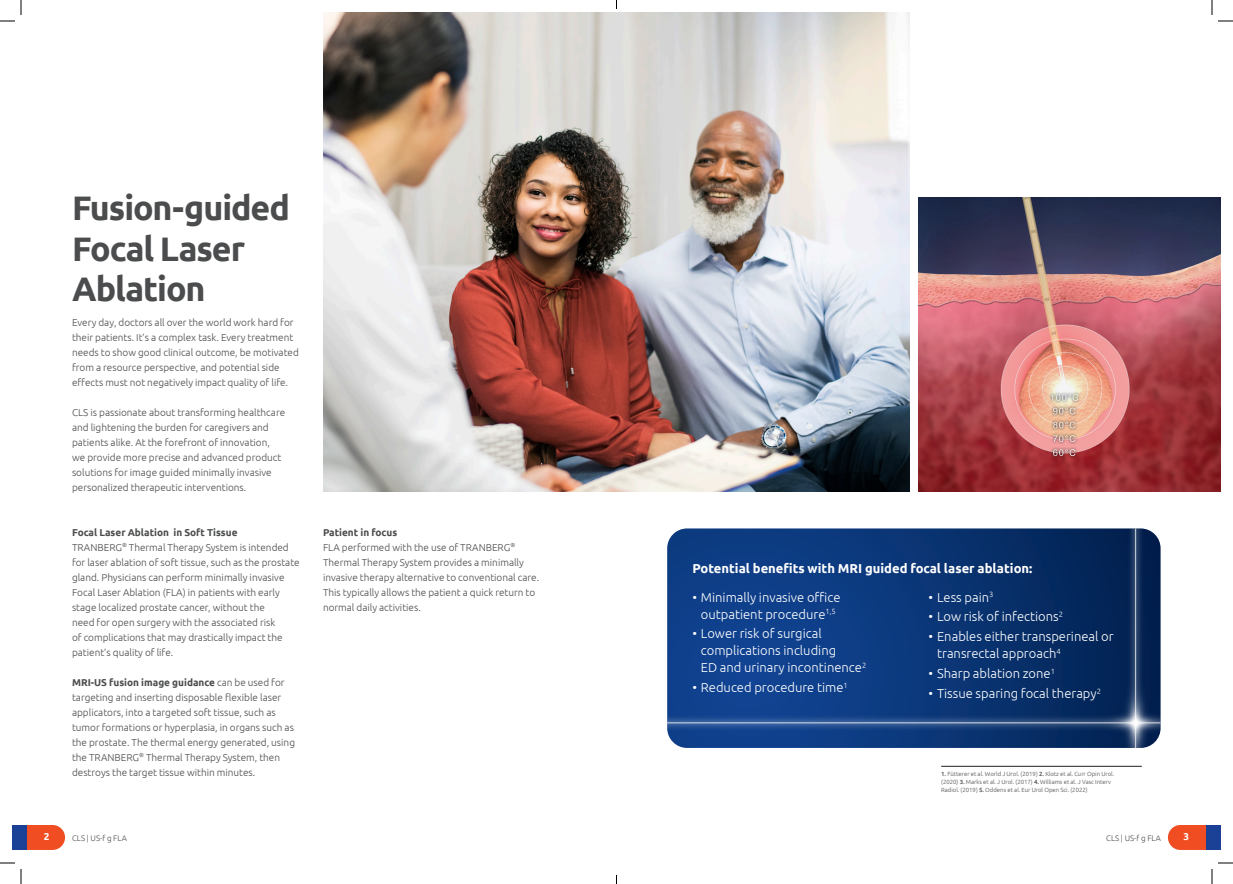
<style>
.page{position:relative;width:1233px;height:884px;background:#fff}
.page>*{position:absolute;margin:0;border:0;box-sizing:border-box;transform-origin:0 0}
.Tabelltext_framvagn_hö{font:700 34px/40.8px "Ubuntu";letter-spacing:-.03em;color:#4b4c4d}
.t1{font:300 13px/17px "Ubuntu";color:#fff}
.Tabelltext_framvagn_hö-2{font:700 13px "Ubuntu";color:#fff}
.Tabelltext_framvagn_hö-3{font:300 10px/15px "Ubuntu";color:#4b4c4d}
.Tabelltext_framvagn_hö-4{font:700 10px "Ubuntu";color:#4b4c4d}
.t2{font:700 10px "Ubuntu";color:#fff}
.t3{font:300 8px "Ubuntu";color:#4b4c4d}
.Tabelltext_framvagn_hö-5{font:300 6px/8px "Ubuntu";color:#4b4c4d}
.s1{font-weight:700}
.s2{font-weight:500}
</style>
<div class="page">
<svg style="left:27px;top:825px;width:38px;height:25px"></svg>
<div style="left:12px;top:825px;width:15px;height:25px;background:#1a4196"></div>
<svg style="left:1168px;top:825px;width:37px;height:25px"></svg>
<div style="left:1205px;top:825px;width:15px;height:25px;background:#1a4196"></div>
<img style="left:323px;top:12px;width:586px;height:479px">
<img style="left:918px;top:197px;width:302px;height:294px">
<img style="left:667px;top:528px;width:493px;height:220px">
<hr style="left:941px;top:766px;width:200px;height:1px;background:#231f20">
<svg style="left:1218px;top:20px;width:15px;height:2px"></svg>
<svg style="left:1218px;top:862px;width:15px;height:2px"></svg>
<svg style="left:0;top:0;width:22px;height:22px"></svg>
<svg style="left:0;top:862px;width:22px;height:22px"></svg>
<svg style="left:1211px;top:0;width:1px;height:15px"></svg>
<svg style="left:1211px;top:869px;width:1px;height:15px"></svg>
<p class="Tabelltext_framvagn_hö" style="left:72px;top:187px;width:219px">Fusion-guided<br>Focal Laser<br>Ablation</p>
<p class="Tabelltext_framvagn_hö-3" style="left:72px;top:315px;width:228px">Every day, doctors all over the world work hard for their patients. It’s a complex task. Every treatment needs to show good clinical outcome, be motivated from a resource perspective, and potential side effects must not negatively impact quality of life.</p>
<p class="Tabelltext_framvagn_hö-3" style="left:72px;top:405px;width:215px">CLS is passionate about transforming healthcare and lightening the burden for caregivers and patients alike. At the forefront of innovation, we provide more precise and advanced product solutions for image guided minimally invasive personalized therapeutic interventions.</p>
<p class="Tabelltext_framvagn_hö-4" style="left:72px;top:526px;width:167px">Focal Laser Ablation in Soft Tissue</p>
<p class="Tabelltext_framvagn_hö-3" style="left:72px;top:539px;width:229px">TRANBERG<sup>®</sup> Thermal Therapy System is intended for laser ablation of soft tissue, such as the prostate gland. Physicians can perform minimally invasive Focal Laser Ablation (FLA) in patients with early stage localized prostate cancer, without the<br>need for open surgery with the associated risk<br>of complications that may drastically impact the patient’s quality of life.</p>
<p class="Tabelltext_framvagn_hö-3" style="left:72px;top:674px;width:224px"><span class="s1">MRI-US fusion image guidance</span> can be used for targeting and inserting disposable flexible laser applicators, into a targeted soft tissue, such as tumor formations or hyperplasia, in organs such as the prostate. The thermal energy generated, using the TRANBERG<sup>®</sup> Thermal Therapy System, then destroys the target tissue within minutes.</p>
<p class="Tabelltext_framvagn_hö-4" style="left:323px;top:526px;width:76px">Patient in focus</p>
<p class="Tabelltext_framvagn_hö-3" style="left:323px;top:539px;width:218px">FLA performed with the use of TRANBERG<sup>® </sup>Thermal Therapy System provides a minimally invasive therapy alternative to conventional care.<br>This typically allows the patient a quick return to normal daily activities.</p>
<p class="Tabelltext_framvagn_hö-2" style="left:692px;top:560px;width:341px">Potential benefits with MRI guided focal laser ablation:</p>
<p class="t1" style="left:692px;top:588px;width:150px;text-align:center">• Minimally invasive office outpatient procedure<sup>1,5</sup></p>
<p class="t1" style="left:701px;top:625px;width:167px;text-indent:-9px">• Lower risk of surgical complications including<br>ED and urinary incontinence<sup>2</sup></p>
<p class="t1" style="left:692px;top:679px;width:157px">• Reduced procedure time<sup>1</sup></p>
<p class="t1" style="left:928px;top:588px;width:66px">• Less pain<sup>3</sup></p>
<p class="t1" style="left:928px;top:608px;width:136px">• Low risk of infections<sup>2</sup></p>
<p class="t1" style="left:937px;top:628px;width:178px;text-indent:-9px">• Enables either transperineal or transrectal approach<sup>4</sup></p>
<p class="t1" style="left:928px;top:665px;width:128px">• Sharp ablation zone<sup>1</sup></p>
<p class="t1" style="left:928px;top:684px;width:174px">• Tissue sparing focal therapy<sup>2</sup></p>
<p class="Tabelltext_framvagn_hö-5" style="left:941px;top:769px;width:174px"><span class="s2">1.</span> Fütterer et al. World J Urol. (2019) <span class="s2">2.</span> Klotz et al. Curr Opin Urol. (2020) <span class="s2">3.</span> Marks et al. J Urol. (2017) <span class="s2">4.</span> Williams et al. J Vasc Interv<br>Radiol. (2019) <span class="s2">5.</span> Oddens et al. Eur Urol Open Sci. (2022)</p>
<p class="t2" style="left:44px;top:831px;width:7px">2</p>
<p class="t3" style="left:1106px;top:833px;width:56px">CLS | US-f g FLA</p>
<p class="t2" style="left:1183px;top:831px;width:7px">3</p>
<p class="t3" style="left:72px;top:833px;width:56px">CLS | US-f g FLA</p>
</div>
